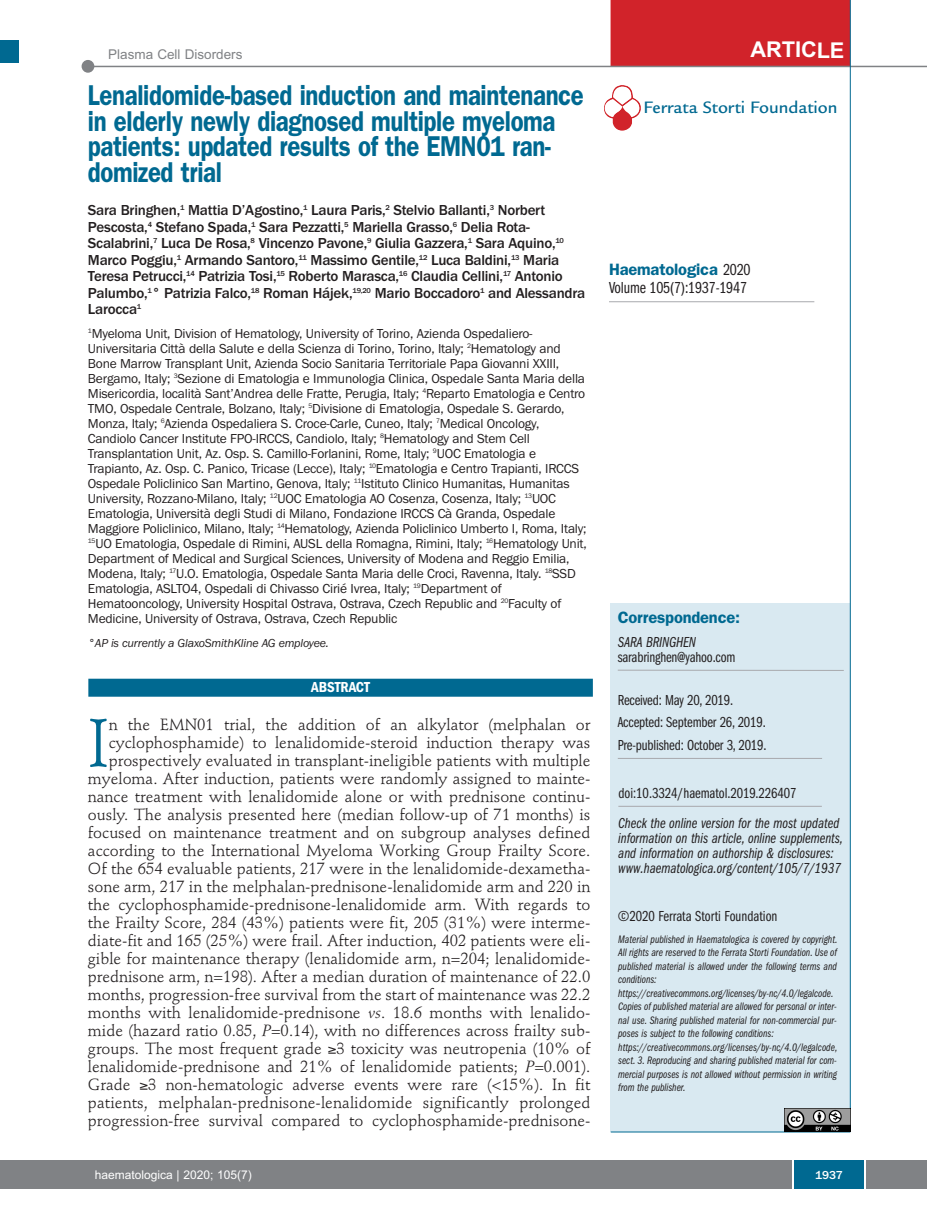
<style>
.page{position:relative;width:927px;height:1225px;background:#fff}
.page>*{position:absolute;margin:0;border:0;box-sizing:border-box;transform-origin:0 0}
.t1{font:66.45px "Stempel Schneidler";color:#006991}
.t2{font:600 28.8px/25.5px "Franklin Gothic";letter-spacing:-.015em;color:#006991;scale:.83 1}
.t3{font:700 21.75px "Arial";letter-spacing:-.01em;color:#fff}
.t4{font:500 18px "Legacy Sans";color:#006991}
.t5{font:600 16.5px "Franklin Gothic";letter-spacing:-.01em;color:#006991}
.t6{font:16.5px "Franklin Gothic Book Cmpr";letter-spacing:-.01em;color:#231f20}
.t7{font:16.05px/18px "Stempel Schneidler";color:#231f20;text-align:right}
.t8{font:500 15px/16.5px "Franklin Gothic";letter-spacing:-.015em;color:#231f20}
.t9{font:15px/15px "Franklin Gothic Book Cmpr Ital";color:#231f20}
.t10{font:15px/22.5px "Franklin Gothic Book Cmpr";letter-spacing:-.01em;color:#231f20}
.t11{font:600 condensed 15px "Franklin Gothic";letter-spacing:-.005em;color:#fff}
.t12{font:13.5px/15px "Franklin Gothic";letter-spacing:-.015em;color:#231f20}
.t13{font:13.5px "Arial";color:#808285}
.t14{font:italic 12px "Franklin Gothic";letter-spacing:-.015em;color:#231f20}
.t15{font:12px "Arial";color:#fff}
.t16{font:500 12px "Franklin Gothic";color:#fff}
.t17{font:11.25px/13.5px "Franklin Gothic Book Cmpr Ital";color:#231f20}
.s1{font-style:italic}
.s2{font-family:"Franklin Gothic Book Cmpr";font-weight:400;color:#231f20}
</style>
<div class="page">
<div style="left:18px;top:1160px;width:909px;height:28px;background:#808285"></div>
<div style="left:794px;top:1160px;width:70px;height:28px;background:#006991"></div>
<hr style="left:792px;top:1160px;width:2px;height:28px;background:#fff">
<hr style="left:864px;top:1160px;width:2px;height:28px;background:#fff">
<div style="left:611px;top:603px;width:239px;height:529px;background:#d9e9f1"></div>
<hr style="left:618px;top:758px;width:204px;height:1px;background:#a8a9ad">
<hr style="left:618px;top:670px;width:226px;height:1px;background:#a8a9ad">
<hr style="left:611px;top:1131px;width:239px;height:1px;background:#006991">
<hr style="left:609px;top:301px;width:205px;height:1px;background:#a8a9ad">
<div style="left:611px;top:0;width:239px;height:67px;background:#d1232a"></div>
<hr style="left:87px;top:66px;width:840px;height:1px;background:#808285">
<div style="left:82px;top:60px;width:12px;height:13px;background:#808285;border-radius:50%"></div>
<hr style="left:618px;top:806px;width:204px;height:1px;background:#a8a9ad">
<hr style="left:850px;top:0;width:1px;height:1131px;background:#006991">
<img style="left:785px;top:1108px;width:65px;height:23px">
<img style="left:604px;top:85px;width:37px;height:46px">
<div style="left:0;top:40px;width:19px;height:22px;background:#006991"></div>
<div style="left:0;top:1160px;width:18px;height:28px;background:#808285"></div>
<div style="left:88px;top:678px;width:505px;height:18px;background:#006991"></div>
<p class="t13" style="left:108px;top:47px;width:136px">Plasma Cell Disorders</p>
<h3 class="t3" style="left:751px;top:37px;width:95px">ARTICLE</h3>
<h2 class="t2" style="left:88px;top:85px;width:599px">Lenalidomide-based induction and maintenance in elderly newly diagnosed multiple myeloma patients: updated results of the EMN01 ran&shy;domized trial</h2>
<p class="t8" style="left:88px;top:202px;width:499px">Sara Bringhen,<sup>1</sup> Mattia D’Agostino,<sup>1</sup> Laura Paris,<sup>2</sup> Stelvio Ballanti,<sup>3</sup> Norbert Pescosta,<sup>4</sup> Stefano Spada,<sup>1</sup> Sara Pezzatti,<sup>5</sup> Mariella Grasso,<sup>6</sup> Delia Rota-Scalabrini,<sup>7</sup> Luca De Rosa,<sup>8</sup> Vincenzo Pavone,<sup>9</sup> Giulia Gazzera,<sup>1</sup> Sara Aquino,<sup>10<br></sup>Marco Poggiu,<sup>1</sup> Armando Santoro,<sup>11</sup> Massimo Gentile,<sup>12</sup> Luca Baldini,<sup>13</sup> Maria Teresa Petrucci,<sup>14</sup> Patrizia Tosi,<sup>15</sup> Roberto Marasca,<sup>16</sup> Claudia Cellini,<sup>17</sup> Antonio Palumbo,<sup>1</sup>° Patrizia Falco,<sup>18</sup> Roman Hájek,<sup>19,20</sup> Mario Boccadoro<sup>1</sup> and Alessandra Larocca<sup>1</sup></p>
<p class="t12" style="left:88px;top:326px;width:500px"><sup>1</sup>Myeloma Unit, Division of Hematology, University of Torino, Azienda Ospedaliero-Universitaria Città della Salute e della Scienza di Torino, Torino, Italy; <sup>2</sup>Hematology and Bone Marrow Transplant Unit, Azienda Socio Sanitaria Territoriale Papa Giovanni XXIII, Bergamo, Italy; <sup>3</sup>Sezione di Ematologia e Immunologia Clinica, Ospedale Santa Maria della Misericordia, località Sant’Andrea delle Fratte, Perugia, Italy; <sup>4</sup>Reparto Ematologia e Centro TMO, Ospedale Centrale, Bolzano, Italy; <sup>5</sup>Divisione di Ematologia, Ospedale S. Gerardo, Monza, Italy; <sup>6</sup>Azienda Ospedaliera S. Croce-Carle, Cuneo, Italy; <sup>7</sup>Medical Oncology, Candiolo Cancer Institute FPO-IRCCS, Candiolo, Italy; <sup>8</sup>Hematology and Stem Cell Transplantation Unit, Az. Osp. S. Camillo-Forlanini, Rome, Italy; <sup>9</sup>UOC Ematologia e Trapianto, Az. Osp. C. Panico, Tricase (Lecce), Italy; <sup>10</sup>Ematologia e Centro Trapianti, IRCCS Ospedale Policlinico San Martino, Genova, Italy; <sup>11</sup>Istituto Clinico Humanitas, Humanitas University, Rozzano-Milano, Italy; <sup>12</sup>UOC Ematologia AO Cosenza, Cosenza, Italy; <sup>13</sup>UOC Ematologia, Università degli Studi di Milano, Fondazione IRCCS Cà Granda, Ospedale Maggiore Policlinico, Milano, Italy; <sup>14</sup>Hematology, Azienda Policlinico Umberto I, Roma, Italy; <sup>15</sup>UO Ematologia, Ospedale di Rimini, AUSL della Romagna, Rimini, Italy; <sup>16</sup>Hematology Unit, Department of Medical and Surgical Sciences, University of Modena and Reggio Emilia, Modena, Italy; <sup>17</sup>U.O. Ematologia, Ospedale Santa Maria delle Croci, Ravenna, Italy. <sup>18</sup>SSD Ematologia, ASLTO4, Ospedali di Chivasso Cirié Ivrea, Italy; <sup>19</sup>Department of Hematooncology, University Hospital Ostrava, Ostrava, Czech Republic and <sup>20</sup>Faculty of Medicine, University of Ostrava, Ostrava, Czech Republic</p>
<p class="t14" style="left:88px;top:635px;width:242px">°AP is currently a GlaxoSmithKline AG employee.</p>
<p class="t11" style="left:311px;top:682px;width:60px">ABSTRACT</p>
<p class="t7" style="left:88px;top:717px;width:504px">n the EMN01 trial, the addition of an alkylator (melphalan or cyclophosphamide) to lenalidomide-steroid induction therapy was prospectively evaluated in transplant-ineligible patients with multiple myeloma. After induction, patients were randomly assigned to mainte&shy;nance treatment with lenalidomide alone or with prednisone continu&shy;ously. The analysis presented here (median follow-up of 71 months) is focused on maintenance treatment and on subgroup analyses defined according to the International Myeloma Working Group Frailty Score.<br>Of the 654 evaluable patients, 217 were in the lenalidomide-dexametha&shy;sone arm, 217 in the melphalan-prednisone-lenalidomide arm and 220 in the cyclophosphamide-prednisone-lenalidomide arm. With regards to the Frailty Score, 284 (43%) patients were fit, 205 (31%) were interme&shy;diate-fit and 165 (25%) were frail. After induction, 402 patients were eli&shy;gible for maintenance therapy (lenalidomide arm, n=204; lenalidomide&shy;prednisone arm, n=198). After a median duration of maintenance of 22.0 months, progression-free survival from the start of maintenance was 22.2 months with lenalidomide-prednisone <span class="s1">vs</span>. 18.6 months with lenalido&shy;mide (hazard ratio 0.85, <span class="s1">P</span>=0.14), with no differences across frailty sub&shy;groups. The most frequent grade ≥3 toxicity was neutropenia (10% of lenalidomide-prednisone and 21% of lenalidomide patients; <span class="s1">P</span>=0.001).<br>Grade ≥3 non-hematologic adverse events were rare (&lt;15%). In fit patients, melphalan-prednisone-lenalidomide significantly prolonged progression-free survival compared to cyclophosphamide-prednisone-</p>
<h1 class="t1" style="left:88px;top:716px;width:22px">I</h1>
<h3 class="t4" style="left:644px;top:101px;width:196px">Ferrata Storti Foundation</h3>
<p class="t5" style="left:609px;top:264px;width:143px">Haematologica <span class="s2">2020</span></p>
<p class="t6" style="left:609px;top:282px;width:140px">Volume 105(7):1937-1947</p>
<p class="t5" style="left:618px;top:612px;width:124px">Correspondence:</p>
<p class="t9" style="left:618px;top:635px;width:80px">SARA BRINGHEN</p>
<p class="t10" style="left:618px;top:646px;width:119px">sarabringhen@yahoo.com</p>
<p class="t10" style="left:618px;top:690px;width:150px">Received: May 20, 2019.<br>Accepted: September 26, 2019.<br>Pre-published: October 3, 2019.</p>
<p class="t10" style="left:618px;top:782px;width:180px">doi:10.3324/haematol.2019.226407</p>
<p class="t9" style="left:618px;top:817px;width:226px">Check the online version for the most updated information on this article, online supplements, and information on authorship &amp; disclosures: www.haematologica.org/content/105/7/1937</p>
<p class="t10" style="left:618px;top:906px;width:161px">©2020 Ferrata Storti Foundation</p>
<p class="t17" style="left:618px;top:933px;width:221px">Material published in Haematologica is covered by copyright.<br>All rights are reserved to the Ferrata Storti Foundation. Use of published material is allowed under the following terms and conditions: https://creativecommons.org/licenses/by-nc/4.0/legalcode.<br>Copies of published material are allowed for personal or inter&shy;nal use. Sharing published material for non-commercial pur&shy;poses is subject to the following conditions: https://creativecommons.org/licenses/by-nc/4.0/legalcode, sect. 3. Reproducing and sharing published material for com&shy;mercial purposes is not allowed without permission in writing from the publisher.</p>
<p class="t15" style="left:95px;top:1167px;width:158px">haematologica | 2020; 105(7)</p>
<p class="t16" style="left:815px;top:1167px;width:29px">1937</p>
</div>
